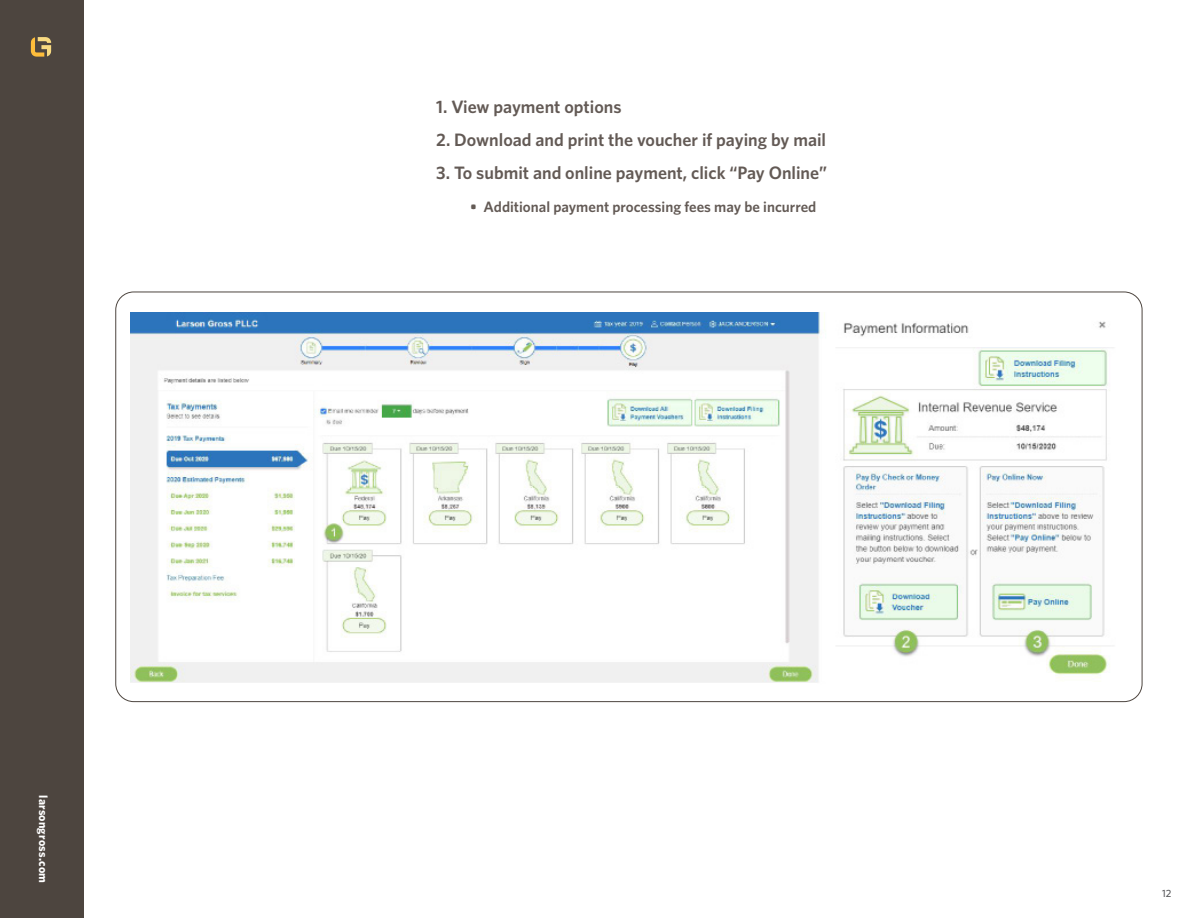
<style>
.page{position:relative;width:1188px;height:918px;background:#fff}
.page>*{position:absolute;margin:0;border:0;box-sizing:border-box;transform-origin:0 0}
.Introduction_Paragraph{font:600 18px "Whitney";color:#635a55}
.t1{font:600 15px "Whitney";color:#635a55}
.t2{font:700 12px "Whitney";letter-spacing:.015em;color:#fff}
.Bullet_List{font:500 10.5px "Whitney";color:#57585a}
</style>
<div class="page">
<div style="left:0;top:0;width:83px;height:918px;background:#4d453f"></div>
<svg style="left:31px;top:37px;width:20px;height:20px"></svg>
<img style="left:131px;top:313px;width:983px;height:370px">
<p class="t2" style="left:51px;top:795px;width:89px;rotate:90deg">larsongross.com</p>
<p class="Introduction_Paragraph" style="left:436px;top:95px;width:187px">1. View payment options</p>
<p class="Introduction_Paragraph" style="left:436px;top:128px;width:391px">2. Download and print the voucher if paying by mail</p>
<p class="Introduction_Paragraph" style="left:436px;top:161px;width:392px">3. To submit and online payment, click “Pay Online”</p>
<p class="t1" style="left:470px;top:197px;width:348px">• Additional payment processing fees may be incurred</p>
<p class="Bullet_List" style="left:1162px;top:887px;width:11px">12</p>
</div>
